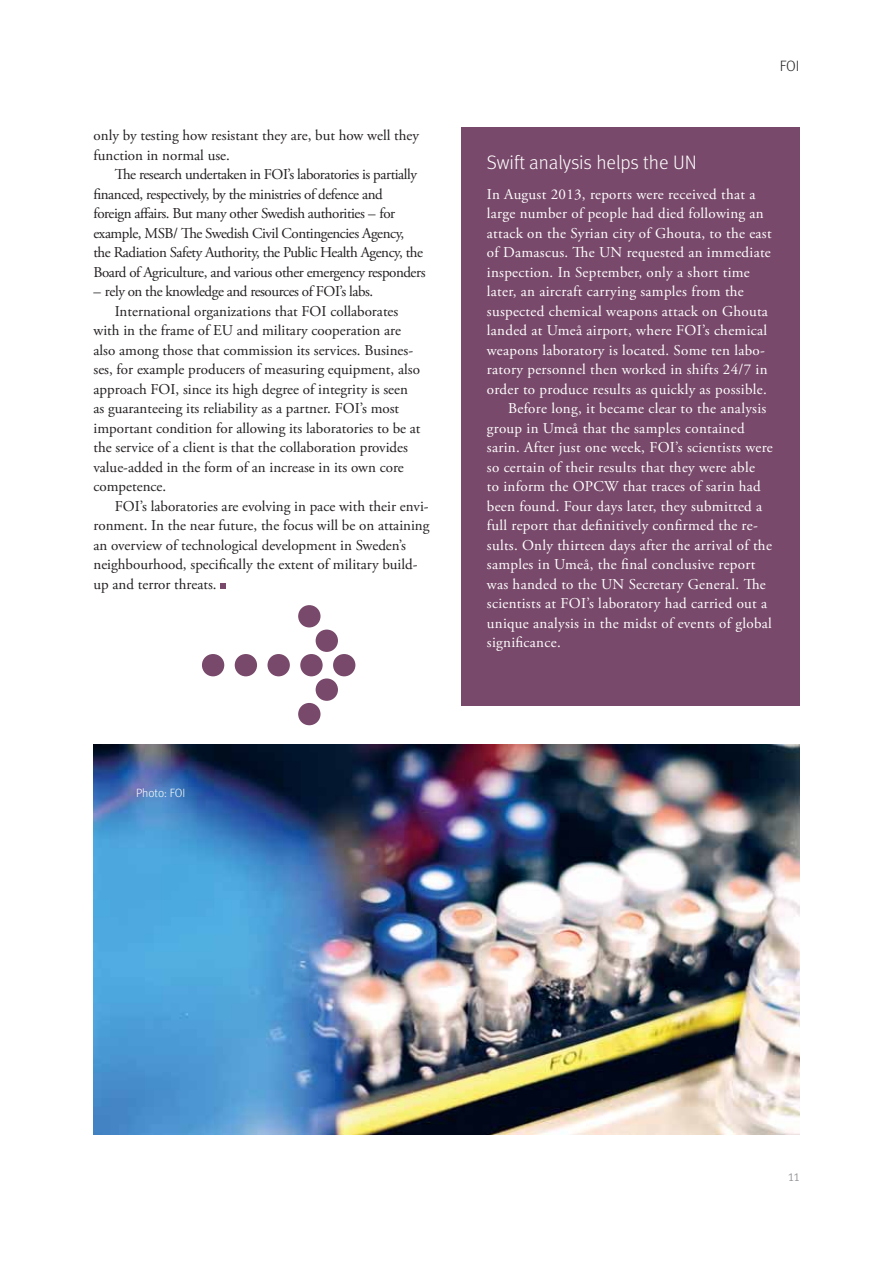
<style>
.page{position:relative;width:893px;height:1263px;background:#fff}
.page>*{position:absolute;margin:0;border:0;box-sizing:border-box;transform-origin:0 0}
.t1{font:300 19.5px "Meta";color:#fff}
.t2{font:15px "Adobe Garamond Pro";letter-spacing:.02em;color:#fff}
.t3{font:15px/19.5px "Adobe Garamond Pro";color:#231f20}
.t4{font:15px/19.5px "Adobe Garamond Pro";letter-spacing:-.03em;color:#231f20}
.t5{font:300 15px "Meta";color:#231f20}
.t6{font:300 15px "Meta";color:#919195}
.t7{font:300 12px "Meta";color:#fff}
</style>
<div class="page">
<img style="left:93px;top:745px;width:706px;height:390px">
<div style="left:461px;top:128px;width:338px;height:578px;background:#78496a"></div>
<svg style="left:220px;top:583px;width:6px;height:6px"></svg>
<svg style="left:202px;top:605px;width:153px;height:120px"></svg>
<p class="t3" style="left:93px;top:127px;width:327px">only by testing how resistant they are, but how well they function in normal use.</p>
<p class="t4" style="left:93px;top:166px;width:333px;text-indent:21px">The research undertaken in FOI’s laboratories is partially financed, respectively, by the ministries of defence and<br>foreign affairs. But many other Swedish authorities – for example, MSB/ The Swedish Civil Contingencies Agency,<br>the Radiation Safety Authority, the Public Health Agency, the Board of Agriculture, and various other emergency responders</p>
<p class="t4" style="left:93px;top:283px;width:281px">– rely on the knowledge and resources of FOI’s labs.</p>
<p class="t3" style="left:115px;top:303px;width:285px">International organizations that FOI collaborates</p>
<p class="t3" style="left:93px;top:322px;width:309px">with in the frame of EU and military cooperation are</p>
<p class="t3" style="left:93px;top:342px;width:321px">also among those that commission its services. Busines-</p>
<p class="t3" style="left:93px;top:361px;width:328px">ses, for example producers of measuring equipment, also</p>
<p class="t3" style="left:93px;top:381px;width:316px">approach FOI, since its high degree of integrity is seen</p>
<p class="t3" style="left:93px;top:400px;width:307px">as guaranteeing its reliability as a partner. FOI’s most</p>
<p class="t3" style="left:93px;top:420px;width:329px">important condition for allowing its laboratories to be at</p>
<p class="t3" style="left:93px;top:439px;width:316px">the service of a client is that the collaboration provides</p>
<p class="t3" style="left:93px;top:459px;width:312px">value-added in the form of an increase in its own core</p>
<p class="t3" style="left:93px;top:478px;width:74px">competence.</p>
<p class="t3" style="left:115px;top:498px;width:315px">FOI’s laboratories are evolving in pace with their envi-</p>
<p class="t3" style="left:93px;top:517px;width:337px">ronment. In the near future, the focus will be on attaining</p>
<p class="t3" style="left:93px;top:537px;width:314px">an overview of technological development in Sweden’s</p>
<p class="t3" style="left:93px;top:556px;width:326px">neighbourhood, specifically the extent of military build-</p>
<p class="t3" style="left:93px;top:576px;width:125px">up and terror threats.</p>
<p class="t7" style="left:136px;top:788px;width:51px">Photo: FOI</p>
<p class="t5" style="left:780px;top:61px;width:21px">FOI</p>
<h1 class="t1" style="left:487px;top:155px;width:211px">Swift analysis helps the UN</h1>
<p class="t2" style="left:487px;top:188px;width:270px">In August 2013, reports were received that a</p>
<p class="t2" style="left:487px;top:208px;width:278px">large number of people had died following an</p>
<p class="t2" style="left:487px;top:227px;width:286px">attack on the Syrian city of Ghouta, to the east</p>
<p class="t2" style="left:487px;top:247px;width:285px">of Damascus. The UN requested an immediate</p>
<p class="t2" style="left:487px;top:266px;width:264px">inspection. In September, only a short time</p>
<p class="t2" style="left:487px;top:286px;width:258px">later, an aircraft carrying samples from the</p>
<p class="t2" style="left:487px;top:305px;width:283px">suspected chemical weapons attack on Ghouta</p>
<p class="t2" style="left:487px;top:325px;width:282px">landed at Umeå airport, where FOI’s chemical</p>
<p class="t2" style="left:487px;top:344px;width:280px">weapons laboratory is located. Some ten labo-</p>
<p class="t2" style="left:487px;top:364px;width:282px">ratory personnel then worked in shifts 24/7 in</p>
<p class="t2" style="left:487px;top:383px;width:281px">order to produce results as quickly as possible.</p>
<p class="t2" style="left:508px;top:403px;width:260px">Before long, it became clear to the analysis</p>
<p class="t2" style="left:487px;top:422px;width:259px">group in Umeå that the samples contained</p>
<p class="t2" style="left:487px;top:442px;width:287px">sarin. After just one week, FOI’s scientists were</p>
<p class="t2" style="left:487px;top:461px;width:270px">so certain of their results that they were able</p>
<p class="t2" style="left:487px;top:481px;width:276px">to inform the OPCW that traces of sarin had</p>
<p class="t2" style="left:487px;top:500px;width:277px">been found. Four days later, they submitted a</p>
<p class="t2" style="left:487px;top:520px;width:272px">full report that definitively confirmed the re-</p>
<p class="t2" style="left:487px;top:539px;width:287px">sults. Only thirteen days after the arrival of the</p>
<p class="t2" style="left:487px;top:559px;width:270px">samples in Umeå, the final conclusive report</p>
<p class="t2" style="left:487px;top:578px;width:280px">was handed to the UN Secretary General. The</p>
<p class="t2" style="left:487px;top:598px;width:282px">scientists at FOI’s laboratory had carried out a</p>
<p class="t2" style="left:487px;top:617px;width:286px">unique analysis in the midst of events of global</p>
<p class="t2" style="left:487px;top:637px;width:75px">significance.</p>
<p class="t6" style="left:788px;top:1171px;width:13px">11</p>
</div>
